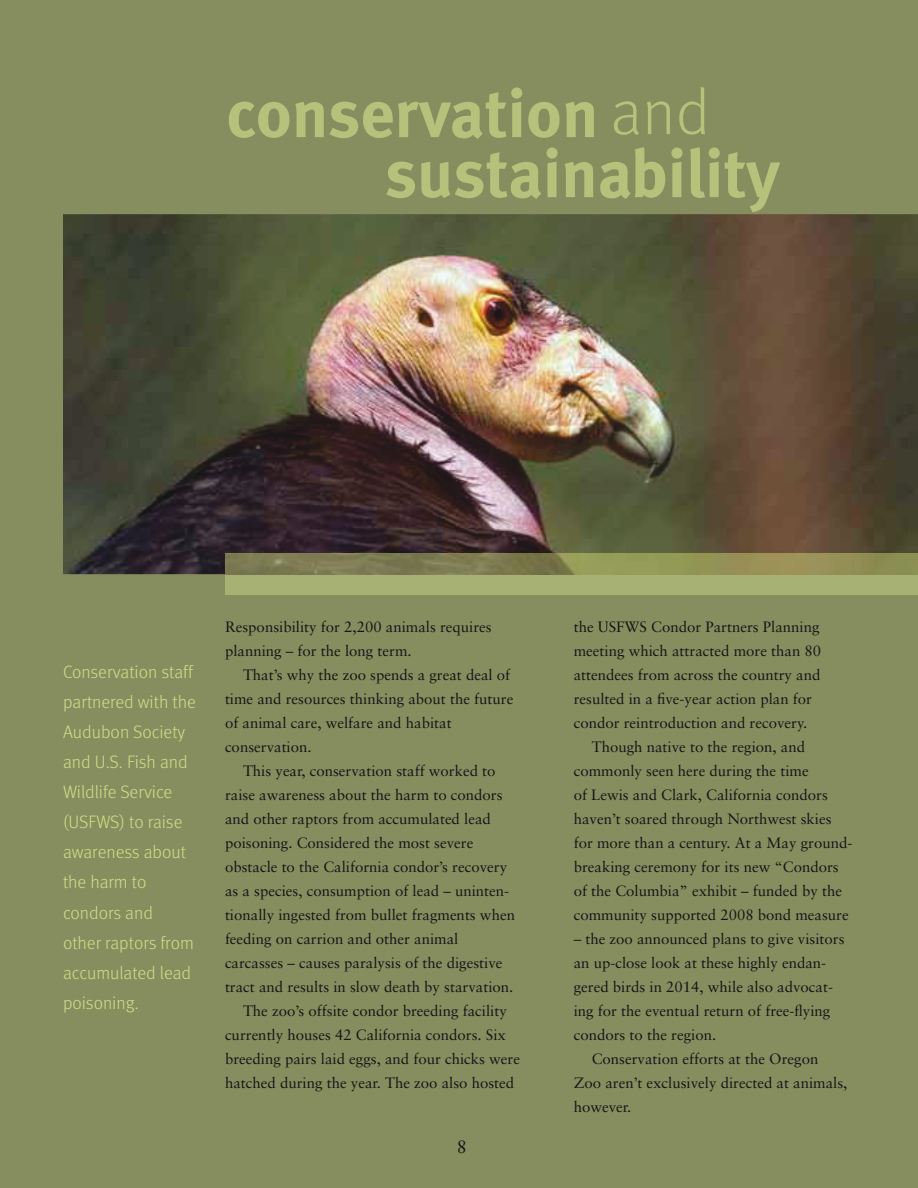
<style>
.page{position:relative;width:918px;height:1188px;background:#868e5f}
.page>*{position:absolute;margin:0;border:0;box-sizing:border-box;transform-origin:0 0}
.t1{font:700 67.5px/60px "Meta";color:#b6c17b}
.t2{font:300 18px/30px "Meta";color:#d0de88}
.t3{font:18px "Sabon";color:#141517}
.t4{font:15px/24px "Sabon";color:#141517}
.s1{font-weight:300;font-size:64.5px}
</style>
<div class="page">
<img style="left:63px;top:214px;width:855px;height:360px">
<div style="left:225px;top:574px;width:693px;height:21px;background:#a7b173"></div>
<img style="left:225px;top:554px;width:693px;height:20px">
<h1 class="t1" style="left:385px;top:89px;width:397px;text-indent:-159px">conservation <span class="s1">and </span>sustainability</h1>
<p class="t2" style="left:63px;top:659px;width:134px">Conservation staff partnered with the<br>Audubon Society and U.S. Fish and<br>Wildlife Service (USFWS) to raise awareness about the harm to condors and<br>other raptors from accumulated lead poisoning.</p>
<p class="t4" style="left:225px;top:616px;width:268px">Responsibility for 2,200 animals requires planning – for the long term.</p>
<p class="t4" style="left:225px;top:664px;width:290px;text-indent:18px">That’s why the zoo spends a great deal of time and resources thinking about the future of animal care, welfare and habitat conservation.</p>
<p class="t4" style="left:243px;top:760px;width:254px">This year, conservation staff worked to</p>
<p class="t4" style="left:225px;top:784px;width:279px">raise awareness about the harm to condors</p>
<p class="t4" style="left:225px;top:808px;width:267px">and other raptors from accumulated lead</p>
<p class="t4" style="left:225px;top:832px;width:250px">poisoning. Considered the most severe</p>
<p class="t4" style="left:225px;top:856px;width:284px">obstacle to the California condor’s recovery</p>
<p class="t4" style="left:225px;top:880px;width:286px">as a species, consumption of lead – uninten-</p>
<p class="t4" style="left:225px;top:904px;width:292px">tionally ingested from bullet fragments when</p>
<p class="t4" style="left:225px;top:928px;width:235px">feeding on carrion and other animal</p>
<p class="t4" style="left:225px;top:952px;width:279px">carcasses – causes paralysis of the digestive</p>
<p class="t4" style="left:225px;top:976px;width:290px">tract and results in slow death by starvation.</p>
<p class="t4" style="left:243px;top:1000px;width:265px">The zoo’s offsite condor breeding facility</p>
<p class="t4" style="left:225px;top:1024px;width:282px">currently houses 42 California condors. Six</p>
<p class="t4" style="left:225px;top:1048px;width:297px">breeding pairs laid eggs, and four chicks were</p>
<p class="t4" style="left:225px;top:1072px;width:291px">hatched during the year. The zoo also hosted</p>
<p class="t3" style="left:457px;top:1140px;width:12px">8</p>
<p class="t4" style="left:574px;top:616px;width:247px">the USFWS Condor Partners Planning</p>
<p class="t4" style="left:574px;top:640px;width:249px">meeting which attracted more than 80</p>
<p class="t4" style="left:574px;top:664px;width:248px">attendees from across the country and</p>
<p class="t4" style="left:574px;top:688px;width:240px">resulted in a five-year action plan for</p>
<p class="t4" style="left:574px;top:712px;width:235px">condor reintroduction and recovery.</p>
<p class="t4" style="left:592px;top:736px;width:215px">Though native to the region, and</p>
<p class="t4" style="left:574px;top:760px;width:236px">commonly seen here during the time</p>
<p class="t4" style="left:574px;top:784px;width:256px">of Lewis and Clark, California condors</p>
<p class="t4" style="left:574px;top:808px;width:259px">haven’t soared through Northwest skies</p>
<p class="t4" style="left:574px;top:832px;width:280px">for more than a century. At a May ground-</p>
<p class="t4" style="left:574px;top:856px;width:267px">breaking ceremony for its new “Condors</p>
<p class="t4" style="left:574px;top:880px;width:270px">of the Columbia” exhibit – funded by the</p>
<p class="t4" style="left:574px;top:904px;width:277px">community supported 2008 bond measure</p>
<p class="t4" style="left:574px;top:928px;width:272px">– the zoo announced plans to give visitors</p>
<p class="t4" style="left:574px;top:952px;width:254px">an up-close look at these highly endan-</p>
<p class="t4" style="left:574px;top:976px;width:261px">gered birds in 2014, while also advocat-</p>
<p class="t4" style="left:574px;top:1000px;width:258px">ing for the eventual return of free-flying</p>
<p class="t4" style="left:574px;top:1024px;width:144px">condors to the region.</p>
<p class="t4" style="left:592px;top:1048px;width:228px">Conservation efforts at the Oregon</p>
<p class="t4" style="left:574px;top:1072px;width:275px">Zoo aren’t exclusively directed at animals,</p>
<p class="t4" style="left:574px;top:1096px;width:59px">however.</p>
</div>
